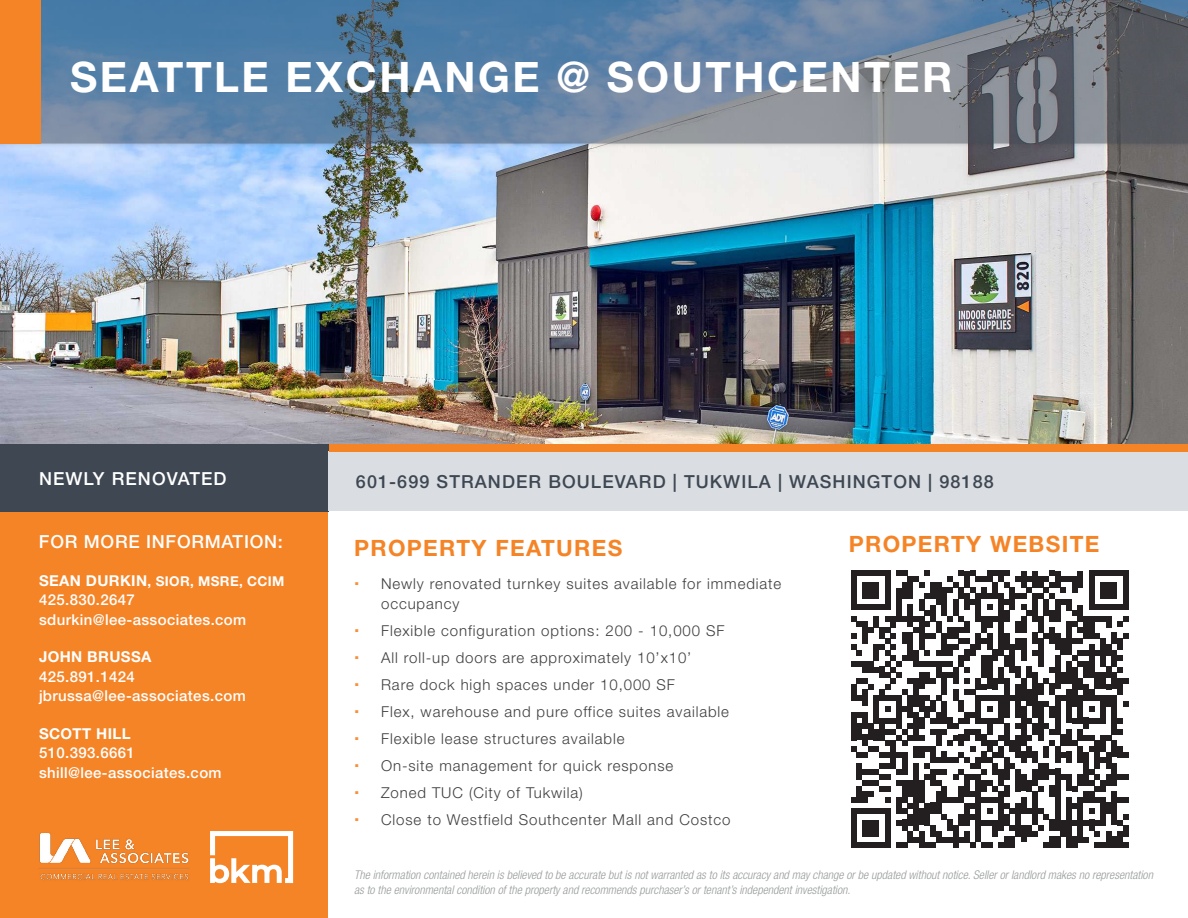
<style>
.page{position:relative;width:1188px;height:918px;background:#fff}
.page>*{position:absolute;margin:0;border:0;box-sizing:border-box;transform-origin:0 0}
.t1{font:700 42px "Helvetica Neue LT Std";letter-spacing:.06em;color:#fff}
.t2{font:700 22.5px "Helvetica Neue LT Std";letter-spacing:.06em;color:#f58427}
.t3{font:500 18px "Helvetica Neue LT Std";letter-spacing:.06em;color:#3e4752}
.t4{font:500 18px "Helvetica Neue LT Std";letter-spacing:.04em;color:#fff}
.t5{font:500 18px "Helvetica Neue LT Std";letter-spacing:.06em;color:#fff}
.t6{font:300 15px/27px "Helvetica Neue LT Std";letter-spacing:.06em;color:#3e3e3f}
.t7{font:500 15px/19.5px "Helvetica Neue LT Std";letter-spacing:.025em;color:#fff}
.t8{font:700 15px "Helvetica Neue LT Std";letter-spacing:.025em;color:#fff}
.t9{font:700 13.5px "Helvetica Neue LT Std";letter-spacing:.025em;color:#fff}
.t10{font:italic 300 condensed 12px/15px "Helvetica Neue LT Pro";color:#989b9c}
.s1{font-size:15px}
</style>
<div class="page">
<img style="left:0;top:149px;width:1188px;height:303px">
<div style="left:0;top:0;width:1188px;height:149px;background:#231f20;opacity:.46"></div>
<svg style="left:40px;top:0;width:1148px;height:144px;background:#697f95"></svg>
<div style="left:0;top:511px;width:329px;height:407px;background:#f58427"></div>
<svg style="left:851px;top:571px;width:277px;height:277px"></svg>
<svg style="left:210px;top:831px;width:83px;height:52px"></svg>
<img style="left:39px;top:832px;width:151px;height:48px">
<div style="left:0;top:444px;width:329px;height:67px;background:#3e4752"></div>
<div style="left:329px;top:452px;width:859px;height:59px;background:#dadee3"></div>
<div style="left:330px;top:444px;width:858px;height:8px;background:#f58427"></div>
<div style="left:0;top:0;width:40px;height:144px;background:#f58427"></div>
<h1 class="t1" style="left:70px;top:51px;width:884px">SEATTLE EXCHANGE @ SOUTHCENTER</h1>
<p class="t5" style="left:39px;top:468px;width:189px">NEWLY RENOVATED</p>
<p class="t3" style="left:356px;top:471px;width:639px">601-699 STRANDER BOULEVARD | TUKWILA | WASHINGTON | 98188</p>
<p class="t4" style="left:39px;top:531px;width:245px">FOR MORE INFORMATION:</p>
<p class="t9" style="left:39px;top:573px;width:247px"><span class="s1">SEAN DURKIN</span>, SIOR, MSRE, CCIM</p>
<p class="t7" style="left:39px;top:590px;width:209px">425.830.2647 sdurkin@lee-associates.com</p>
<p class="t8" style="left:39px;top:648px;width:114px">JOHN BRUSSA</p>
<p class="t7" style="left:39px;top:667px;width:208px">425.891.1424 jbrussa@lee-associates.com</p>
<p class="t8" style="left:39px;top:724px;width:93px">SCOTT HILL</p>
<p class="t7" style="left:39px;top:743px;width:184px">510.393.6661 shill@lee-associates.com</p>
<h2 class="t2" style="left:354px;top:534px;width:270px">PROPERTY FEATURES</h2>
<p class="t6" style="left:381px;top:574px;width:402px;line-height:19.5px">Newly renovated turnkey suites available for immediate occupancy</p>
<p class="t6" style="left:381px;top:616px;width:351px">Flexible configuration options: 200 - 10,000 SF All roll-up doors are approximately 10’x10’<br>Rare dock high spaces under 10,000 SF<br>Flex, warehouse and pure office suites available Flexible lease structures available<br>On-site management for quick response<br>Zoned TUC (City of Tukwila)<br>Close to Westfield Southcenter Mall and Costco</p>
<h2 class="t2" style="left:849px;top:530px;width:252px">PROPERTY WEBSITE</h2>
<p class="t10" style="left:354px;top:868px;width:800px">The information contained herein is believed to be accurate but is not warranted as to its accuracy and may change or be updated without notice. Seller or landlord makes no representation as to the environmental condition of the property and recommends purchaser’s or tenant’s independent investigation.</p>
</div>
